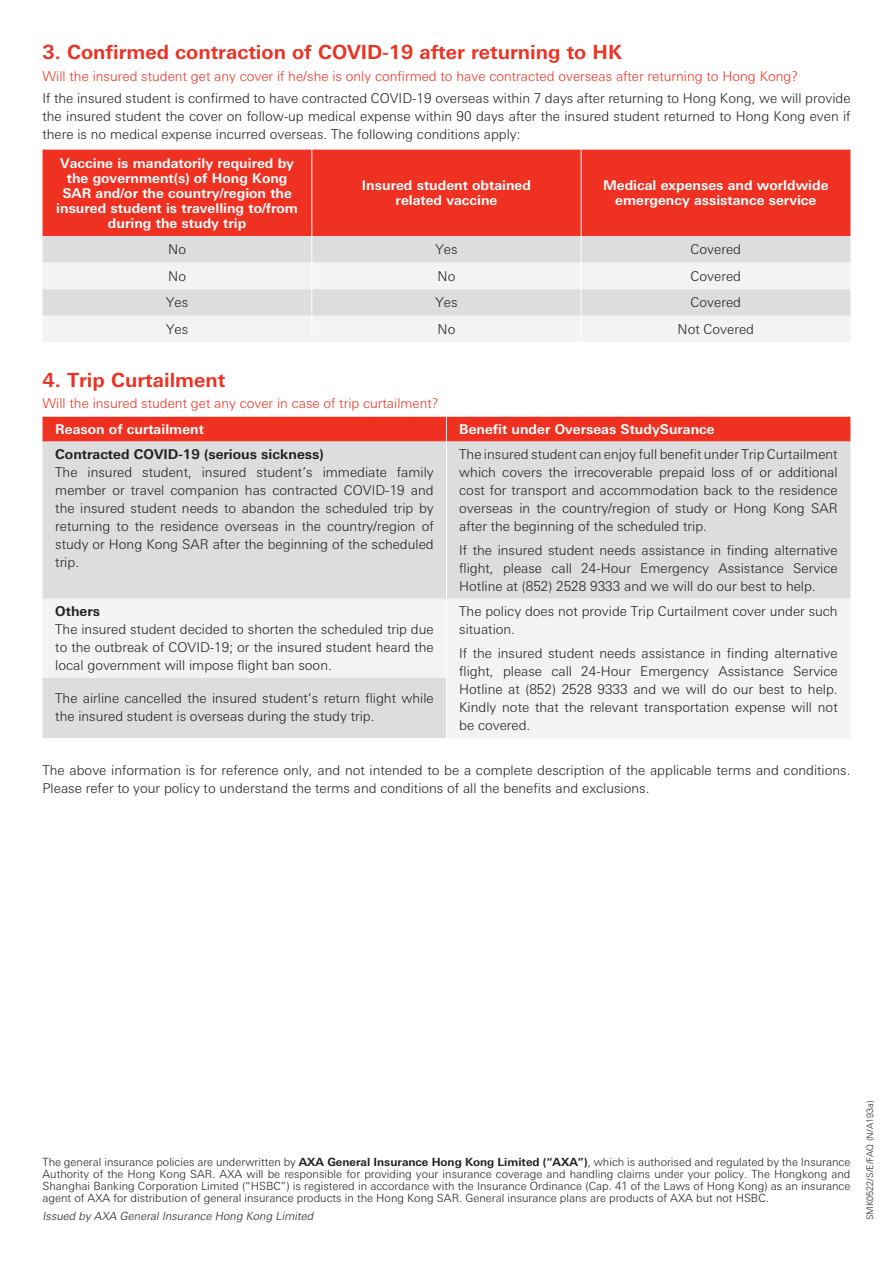
<style>
.page{position:relative;width:893px;height:1263px;background:#fff}
.page>*{position:absolute;margin:0;border:0;box-sizing:border-box;transform-origin:0 0}
.t1{font:700 19.5px "Univers Nextfor HSBC";color:#ef3122}
.t2{font:300 13.5px/18px "Univers Nextfor HSBC";color:#231f20;text-align:justify}
.t3{font:700 13.5px/15px "Univers Nextfor HSBC";color:#fff;text-align:center}
.t4{font:300 13.5px "Univers Nextfor HSBC";color:#ef3122}
.t5{font:700 13.5px "Univers Nextfor HSBC";color:#231f20}
.t6{font:300 11.25px/12px "Univers Nextfor HSBC";color:#231f20;text-align:justify}
.t7{font:italic 300 11.25px "Univers Nextfor HSBC";color:#231f20}
.t8{font:300 9px "Univers Nextfor HSBC";color:#231f20}
.s1{font-weight:700}
</style>
<div class="page">
<div style="left:43px;top:150px;width:807px;height:86px;background:#ef3122"></div>
<div style="left:43px;top:236px;width:807px;height:27px;background:#dcdddf"></div>
<svg style="left:43px;top:263px;width:807px;height:79px;fill:#f2f3f4"></svg>
<hr style="left:312px;top:150px;width:1px;height:86px;background:#fff">
<hr style="left:581px;top:150px;width:1px;height:86px;background:#fff">
<svg style="left:312px;top:236px;width:1px;height:106px"></svg>
<svg style="left:581px;top:236px;width:1px;height:106px"></svg>
<div style="left:43px;top:442px;width:807px;height:157px;background:#dcdddf"></div>
<svg style="left:43px;top:599px;width:807px;height:139px;fill:#f2f3f4"></svg>
<div style="left:43px;top:417px;width:807px;height:25px;background:#ef3122"></div>
<hr style="left:446px;top:442px;width:1px;height:157px;background:#fff">
<hr style="left:446px;top:599px;width:1px;height:79px;background:#fff">
<hr style="left:446px;top:678px;width:1px;height:60px;background:#fff">
<h1 class="t1" style="left:43px;top:39px;width:581px">3. Confirmed contraction of COVID-19 after returning to HK</h1>
<p class="t4" style="left:43px;top:66px;width:757px">Will the insured student get any cover if he/she is only confirmed to have contracted overseas after returning to Hong Kong?</p>
<p class="t2" style="left:43px;top:88px;width:809px">If the insured student is confirmed to have contracted COVID-19 overseas within 7 days after returning to Hong Kong, we will provide the insured student the cover on follow-up medical expense within 90 days after the insured student returned to Hong Kong even if there is no medical expense incurred overseas. The following conditions apply:</p>
<p class="t3" style="left:56px;top:154px;width:243px">Vaccine is mandatorily required by the government(s) of Hong Kong<br>SAR and/or the country/region the insured student is travelling to/from during the study trip</p>
<p class="t3" style="left:362px;top:177px;width:171px">Insured student obtained related vaccine</p>
<p class="t3" style="left:603px;top:177px;width:227px">Medical expenses and worldwide emergency assistance service</p>
<p class="t2" style="left:168px;top:239px;width:19px">No</p>
<p class="t2" style="left:436px;top:239px;width:23px">Yes</p>
<p class="t2" style="left:691px;top:239px;width:52px">Covered</p>
<p class="t2" style="left:168px;top:266px;width:19px">No</p>
<p class="t2" style="left:438px;top:266px;width:19px">No</p>
<p class="t2" style="left:691px;top:266px;width:52px">Covered</p>
<p class="t2" style="left:166px;top:292px;width:23px">Yes</p>
<p class="t2" style="left:436px;top:292px;width:23px">Yes</p>
<p class="t2" style="left:691px;top:292px;width:52px">Covered</p>
<p class="t2" style="left:166px;top:319px;width:23px">Yes</p>
<p class="t2" style="left:438px;top:319px;width:19px">No</p>
<p class="t2" style="left:678px;top:319px;width:78px">Not Covered</p>
<h1 class="t1" style="left:43px;top:366px;width:184px">4. Trip Curtailment</h1>
<p class="t4" style="left:43px;top:394px;width:397px">Will the insured student get any cover in case of trip curtailment?</p>
<p class="t3" style="left:55px;top:421px;width:150px">Reason of curtailment</p>
<p class="t3" style="left:459px;top:421px;width:257px">Benefit under Overseas StudySurance</p>
<p class="t5" style="left:55px;top:444px;width:270px">Contracted COVID-19 (serious sickness)</p>
<p class="t2" style="left:55px;top:462px;width:380px">The insured student, insured student’s immediate family member or travel companion has contracted COVID-19 and the insured student needs to abandon the scheduled trip by returning to the residence overseas in the country/region of study or Hong Kong SAR after the beginning of the scheduled trip.</p>
<p class="t2" style="left:459px;top:444px;width:380px">The insured student can enjoy full benefit under Trip Curtailment which covers the irrecoverable prepaid loss of or additional cost for transport and accommodation back to the residence overseas in the country/region of study or Hong Kong SAR after the beginning of the scheduled trip.</p>
<p class="t2" style="left:459px;top:540px;width:380px">If the insured student needs assistance in finding alternative flight, please call 24-Hour Emergency Assistance Service Hotline at (852) 2528 9333 and we will do our best to help.</p>
<p class="t5" style="left:55px;top:601px;width:46px">Others</p>
<p class="t2" style="left:55px;top:619px;width:380px">The insured student decided to shorten the scheduled trip due to the outbreak of COVID-19; or the insured student heard the local government will impose flight ban soon.</p>
<p class="t2" style="left:55px;top:689px;width:380px">The airline cancelled the insured student’s return flight while the insured student is overseas during the study trip.</p>
<p class="t2" style="left:459px;top:601px;width:380px">The policy does not provide Trip Curtailment cover under such situation.</p>
<p class="t2" style="left:459px;top:643px;width:380px">If the insured student needs assistance in finding alternative flight, please call 24-Hour Emergency Assistance Service Hotline at (852) 2528 9333 and we will do our best to help.<br>Kindly note that the relevant transportation expense will not be covered.</p>
<p class="t2" style="left:43px;top:760px;width:809px">The above information is for reference only, and not intended to be a complete description of the applicable terms and conditions.<br>Please refer to your policy to understand the terms and conditions of all the benefits and exclusions.</p>
<p class="t6" style="left:43px;top:1155px;width:809px">The general insurance policies are underwritten by <span class="s1">AXA General Insurance Hong Kong Limited (“AXA”)</span>, which is authorised and regulated by the Insurance Authority of the Hong Kong SAR. AXA will be responsible for providing your insurance coverage and handling claims under your policy. The Hongkong and Shanghai Banking Corporation Limited (“HSBC”) is registered in accordance with the Insurance Ordinance (Cap. 41 of the Laws of Hong Kong) as an insurance agent of AXA for distribution of general insurance products in the Hong Kong SAR. General insurance plans are products of AXA but not HSBC.</p>
<p class="t7" style="left:43px;top:1208px;width:275px">Issued by AXA GeneralInsurance Hong Kong Limited</p>
<p class="t8" style="left:863px;top:1220px;width:121px;rotate:-90deg">SMK0522/S/E/FAQ (N/A193a)</p>
</div>
